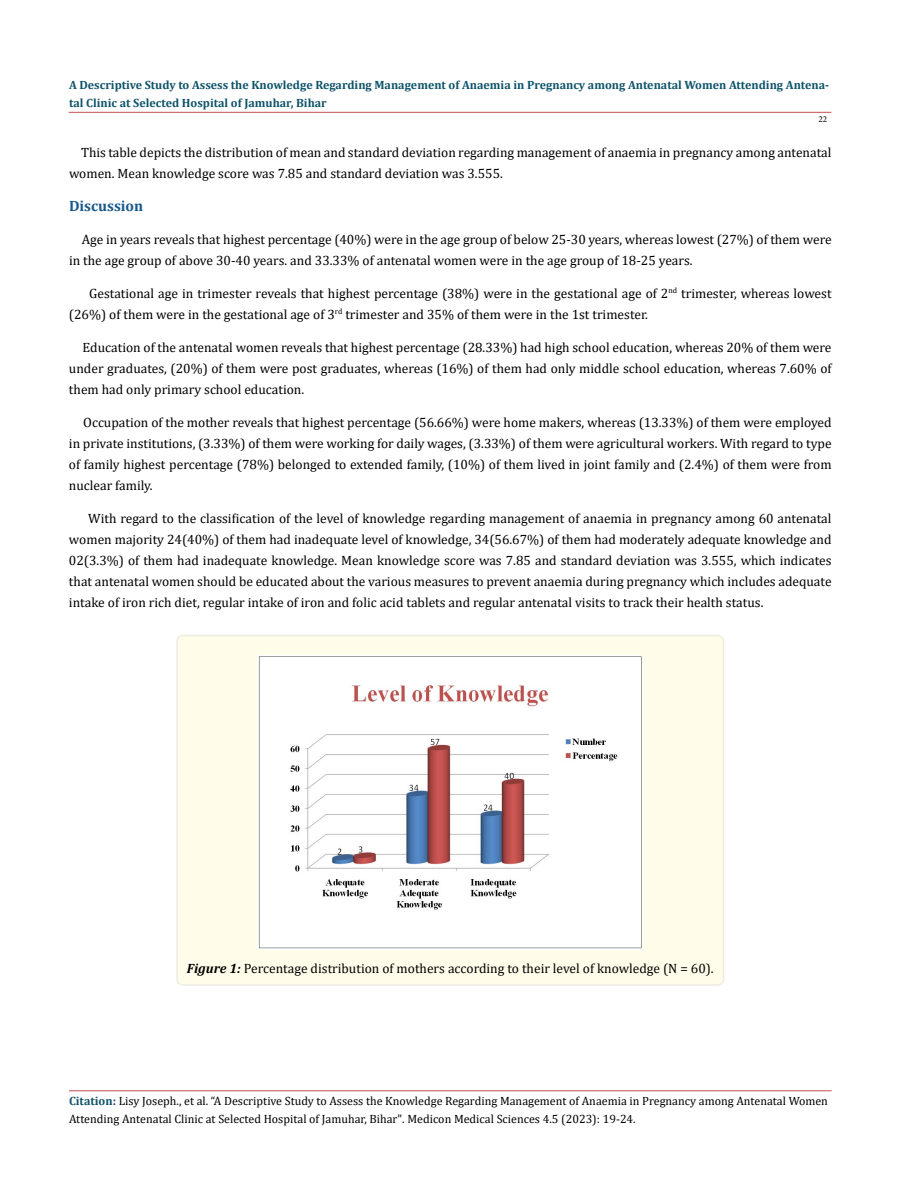
<style>
.page{position:relative;width:900px;height:1188px;background:#fff}
.page>*{position:absolute;margin:0;border:0;box-sizing:border-box;transform-origin:0 0}
.t1{font:700 15px "Cambria";color:#15588c}
.t2{font:13.5px/21px "Cambria";color:#000}
.t3{font:12px/18px "Cambria";color:#000}
.t4{font:700 12px/18px "Cambria";color:#0e536a}
.t5{font:9px "Minion Pro";color:#000}
.s1{font-weight:700;font-style:italic}
.s2{font-weight:700;color:#0e536a}
.s3{font-weight:700;color:#173e88}
</style>
<div class="page">
<hr style="left:69px;top:1091px;width:763px;height:1px;background:#c0504d">
<hr style="left:69px;top:112px;width:762px;height:1px;background:#c0504d">
<div style="left:177px;top:636px;width:547px;height:349px;background:#fffde9;border-radius:6px"></div>
<div style="left:176px;top:635px;width:548px;height:351px;border:2px solid #eeece1;border-radius:6px"></div>
<img style="left:258px;top:656px;width:385px;height:293px">
<p class="t4" style="left:69px;top:75px;width:762px">A Descriptive Study to Assess the Knowledge Regarding Management of Anaemia in Pregnancy among Antenatal Women Attending Antena&shy;tal Clinic at Selected Hospital of Jamuhar, Bihar</p>
<p class="t5" style="left:818px;top:113px;width:10px">22</p>
<p class="t2" style="left:69px;top:141px;width:764px;text-indent:12px">This table depicts the distribution of mean and standard deviation regarding management of anaemia in pregnancy among antenatal women. Mean knowledge score was 7.85 and standard deviation was 3.555.</p>
<p class="t1" style="left:69px;top:195px;width:76px">Discussion</p>
<p class="t2" style="left:69px;top:228px;width:764px;text-indent:13px">Age in years reveals that highest percentage (40%) were in the age group of below 25-30 years, whereas lowest (27%) of them were in the age group of above 30-40 years. and 33.33% of antenatal women were in the age group of 18-25 years.</p>
<p class="t2" style="left:69px;top:282px;width:764px;text-indent:20px">Gestational age in trimester reveals that highest percentage (38%) were in the gestational age of 2<sup>nd</sup> trimester, whereas lowest (26%) of them were in the gestational age of 3<sup>rd</sup> trimester and 35% of them were in the 1st trimester.</p>
<p class="t2" style="left:69px;top:336px;width:764px;text-align:justify;text-indent:14px">Education of the antenatal women reveals that highest percentage (28.33%) had high school education, whereas 20% of them were under graduates, (20%) of them were post graduates, whereas (16%) of them had only middle school education, whereas 7.60% of them had only primary school education.</p>
<p class="t2" style="left:69px;top:411px;width:764px;text-align:justify;text-indent:14px">Occupation of the mother reveals that highest percentage (56.66%) were home makers, whereas (13.33%) of them were employed in private institutions, (3.33%) of them were working for daily wages, (3.33%) of them were agricultural workers. With regard to type of family highest percentage (78%) belonged to extended family, (10%) of them lived in joint family and (2.4%) of them were from nuclear family.</p>
<p class="t2" style="left:69px;top:507px;width:764px;text-align:justify;text-indent:19px">With regard to the classification of the level of knowledge regarding management of anaemia in pregnancy among 60 antenatal women majority 24(40%) of them had inadequate level of knowledge, 34(56.67%) of them had moderately adequate knowledge and 02(3.3%) of them had inadequate knowledge. Mean knowledge score was 7.85 and standard deviation was 3.555, which indicates that antenatal women should be educated about the various measures to prevent anaemia during pregnancy which includes adequate intake of iron rich diet, regular intake of iron and folic acid tablets and regular antenatal visits to track their health status.</p>
<p class="t2" style="left:187px;top:958px;width:528px"><span class="s1">Figure 1:</span> Percentage distribution of mothers according to their level of knowledge (N = 60).</p>
<p class="t3" style="left:69px;top:1092px;width:760px"><span class="s2">Citation</span><span class="s3">:</span> Lisy Joseph., et al. “A Descriptive Study to Assess the Knowledge Regarding Management of Anaemia in Pregnancy among Antenatal Women<br>Attending Antenatal Clinic at Selected Hospital of Jamuhar, Bihar". Medicon Medical Sciences 4.5 (2023): 19-24.</p>
</div>
